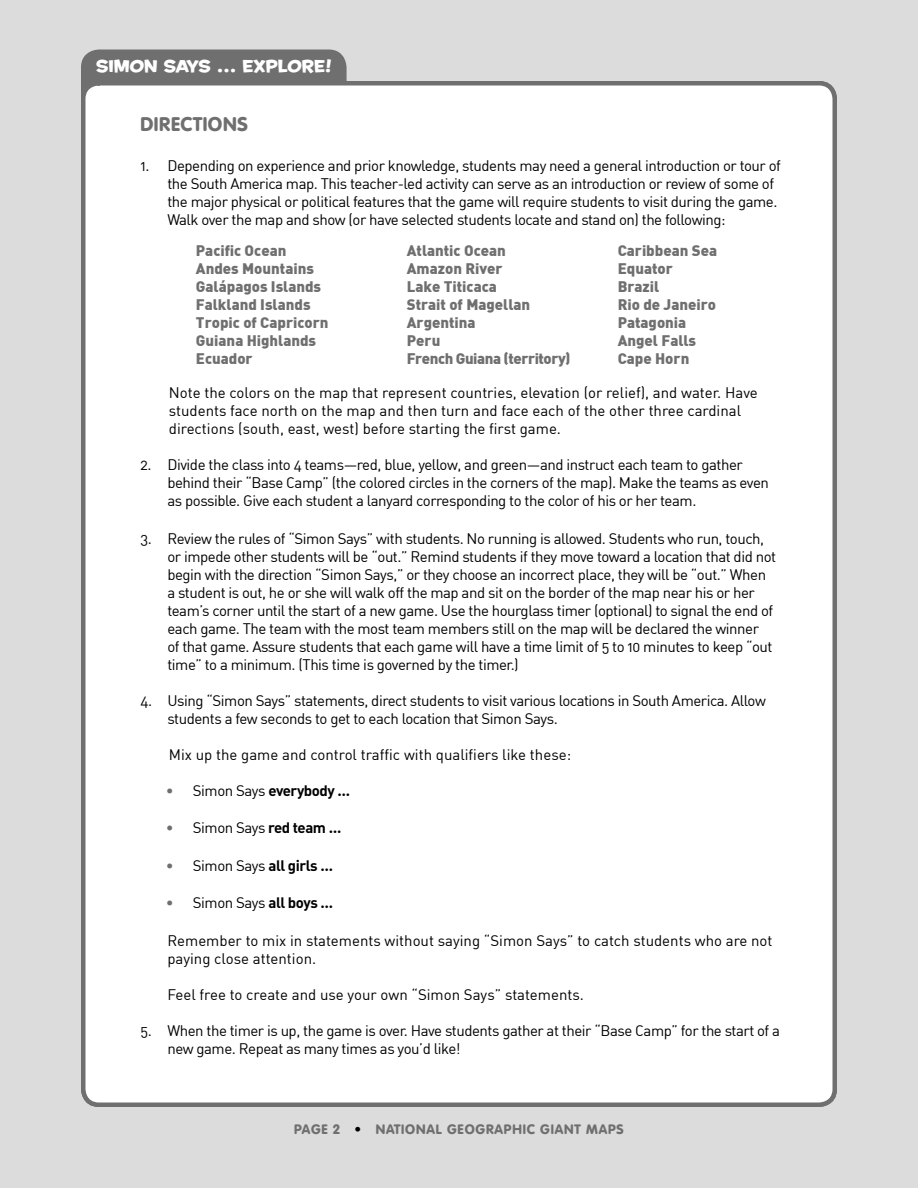
<style>
.page{position:relative;width:918px;height:1188px;background:#dcdcdc}
.page>*{position:absolute;margin:0;border:0;box-sizing:border-box;transform-origin:0 0}
.t1{font:900 19.5px "VAG Rounded Std";color:#6f6f6f}
.t2{font:16.5px "Housearama Kingpin";color:#fff}
.t3{font:15px/18px "DIN Regular Alternate";letter-spacing:-.03em;color:#000}
.t4{font:15px/18px "DIN Regular Alternate";color:#000}
.t5{font:900 15px/18px "DIN";color:#6f6f6f}
.t6{font:15px "DIN Bold Alternate";letter-spacing:-.03em;color:#000}
.t7{font:900 13.5px "VAG Rounded Std";letter-spacing:.06em;color:#6f6f6f}
.s1{font-family:"DIN Regular Alternate";color:#6f6f6f}
.s2{font-family:"DIN Regular Alternate"}
.s3{color:#6f6f6f}
.s4{font-family:"DIN Bold Alternate"}
.s5{color:#000}
</style>
<div class="page">
<div style="left:81px;top:50px;width:266px;height:43px;background:#6f6f6f"></div>
<div style="left:83px;top:83px;width:752px;height:1022px;background:#fff;border-radius:16px"></div>
<div style="left:81px;top:81px;width:756px;height:1026px;border:4px solid #6f6f6f;border-radius:16px"></div>
<p class="t2" style="left:96px;top:55px;width:237px">SIMON SAYS … EXPLORE!</p>
<h1 class="t1" style="left:140px;top:112px;width:12px">DIRECTIONS</h1>
<p class="t3" style="left:167px;top:156px;width:615px;text-indent:-27px">1. Depending on experience and prior knowledge, students may need a general introduction or tour of the South America map. This teacher-led activity can serve as an introduction or review of some of the major physical or political features that the game will require students to visit during the game.<br>Walk over the map and show (or have selected students locate and stand on) the following:</p>
<p class="t5" style="left:196px;top:240px;width:134px">Pacific Ocean<br>Andes Mountains<br>Galápagos Islands<br>Falkland Islands<br>Tropic of Capricorn<br>Guiana Highlands<br>Ecuador</p>
<p class="t5" style="left:407px;top:240px;width:165px">Atlantic Ocean<br>Amazon River<br>Lake Titicaca<br>Strait of Magellan<br>Argentina<br>Peru<br>French Guiana (territory)</p>
<p class="t5" style="left:618px;top:240px;width:101px">Caribbean Sea<br>Equator<br>Brazil<br>Rio de Janeiro<br>Patagonia<br>Angel Falls<br>Cape Horn</p>
<p class="t4" style="left:169px;top:383px;width:591px">Note the colors on the map that represent countries, elevation (or relief), and water. Have students face north on the map and then turn and face each of the other three cardinal directions (south, east, west) before starting the first game.</p>
<p class="t3" style="left:167px;top:455px;width:603px;text-indent:-27px">2. Divide the class into 4 teams—red, blue, yellow, and green—and instruct each team to gather behind their “Base Camp” (the colored circles in the corners of the map). Make the teams as even as possible. Give each student a lanyard corresponding to the color of his or her team.</p>
<p class="t3" style="left:167px;top:529px;width:610px;text-indent:-27px">3. Review the rules of “Simon Says” with students. No running is allowed. Students who run, touch, or impede other students will be “out.” Remind students if they move toward a location that did not begin with the direction “Simon Says,” or they choose an incorrect place, they will be “out.” When a student is out, he or she will walk off the map and sit on the border of the map near his or her team’s corner until the start of a new game. Use the hourglass timer (optional) to signal the end of each game. The team with the most team members still on the map will be declared the winner<br>of that game. Assure students that each game will have a time limit of 5 to 10 minutes to keep “out time” to a minimum. (This time is governed by the timer.)</p>
<p class="t3" style="left:167px;top:691px;width:600px;text-indent:-27px">4. Using “Simon Says” statements, direct students to visit various locations in South America. Allow students a few seconds to get to each location that Simon Says.</p>
<p class="t4" style="left:169px;top:745px;width:404px">Mix up the game and control traffic with qualifiers like these:</p>
<p class="t6" style="left:166px;top:780px;width:186px"><span class="s1">•</span> <span class="s2">Simon Says</span> everybody …</p>
<p class="t3" style="left:166px;top:818px;width:177px"><span class="s3">•</span> Simon Says <span class="s4">red team …</span></p>
<p class="t3" style="left:166px;top:856px;width:169px"><span class="s3">•</span> Simon Says <span class="s4">all girls …</span></p>
<p class="t3" style="left:166px;top:893px;width:169px"><span class="s3">•</span> Simon Says <span class="s4">all boys …</span></p>
<p class="t4" style="left:167px;top:931px;width:607px">Remember to mix in statements without saying “Simon Says” to catch students who are not paying close attention.</p>
<p class="t4" style="left:167px;top:985px;width:418px">Feel free to create and use your own “Simon Says” statements.</p>
<p class="t3" style="left:167px;top:1021px;width:614px;text-indent:-27px">5. When the timer is up, the game is over. Have students gather at their “Base Camp” for the start of a new game. Repeat as many times as you’d like!</p>
<p class="t7" style="left:294px;top:1121px;width:331px">PAGE 2 <span class="s5">•</span> NATIONAL GEOGRAPHIC GIANT MAPS</p>
</div>
